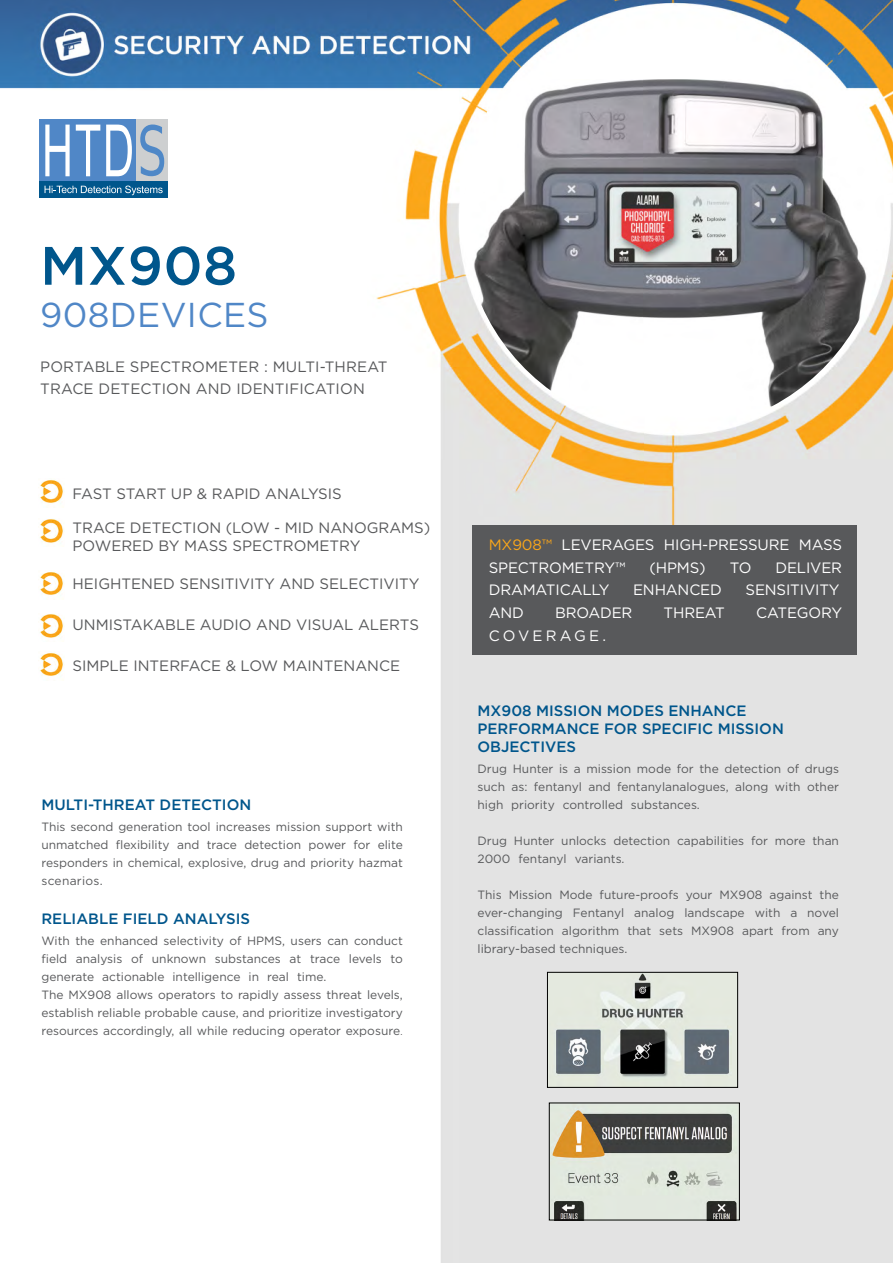
<style>
.page{position:relative;width:893px;height:1263px;background:#fff}
.page>*{position:absolute;margin:0;border:0;box-sizing:border-box;transform-origin:0 0}
.t1{font:500 54px "Gotham";letter-spacing:.01em;color:#00568c}
.t2{font:34.5px "Gotham";letter-spacing:.01em;color:#5087c7}
.t3{font:15px/22.5px "Gotham";color:#58595b}
.t4{font:15px "Gotham";letter-spacing:-.01em;color:#fff}
.t5{font:500 15px/18px "Gotham";color:#00568c}
.t6{font:15px/22.5px "Gotham";letter-spacing:.195em;color:#fff}
.t7{font:15px "Gotham";letter-spacing:-.01em;color:#faa61a}
.t8{font:12px/18px "Gotham";color:#58595b}
.s1{font-weight:300}
</style>
<div class="page">
<img style="left:0;top:0;width:893px;height:1263px">
<div style="left:472px;top:525px;width:385px;height:130px;background:#58595b"></div>
<hr style="left:39px;top:180px;width:129px;height:1px;background:#fff">
<div style="left:39px;top:119px;width:97px;height:61px;background:#5087c7"></div>
<div style="left:136px;top:119px;width:32px;height:61px;background:#cdcfd0"></div>
<div style="left:39px;top:181px;width:129px;height:17px;background:#00568c"></div>
<svg style="left:45px;top:186px;width:118px;height:9px"></svg>
<svg style="left:45px;top:125px;width:25px;height:51px"></svg>
<svg style="left:76px;top:125px;width:24px;height:51px"></svg>
<svg style="left:106px;top:125px;width:26px;height:51px"></svg>
<svg style="left:140px;top:125px;width:24px;height:51px"></svg>
<img style="left:38px;top:479px;width:27px;height:28px">
<img style="left:38px;top:613px;width:27px;height:29px">
<img style="left:38px;top:518px;width:27px;height:28px">
<img style="left:38px;top:571px;width:27px;height:28px">
<img style="left:38px;top:652px;width:27px;height:28px">
<img style="left:549px;top:974px;width:187px;height:111px">
<div style="left:547px;top:972px;width:191px;height:115px;border:1px solid #000"></div>
<img style="left:551px;top:1105px;width:187px;height:113px">
<div style="left:549px;top:1103px;width:191px;height:117px;border:1px solid #000"></div>
<img style="left:463px;top:79px;width:421px;height:327px">
<h1 class="t1" style="left:40px;top:235px;width:198px">MX908</h1>
<h2 class="t2" style="left:40px;top:295px;width:230px">908DEVICES</h2>
<p class="t3" style="left:40px;top:355px;width:349px">PORTABLE SPECTROMETER : MULTI-THREAT<br>TRACE DETECTION AND IDENTIFICATION</p>
<p class="t3" style="left:73px;top:482px;width:271px">FAST START UP &amp; RAPID ANALYSIS</p>
<p class="t3" style="left:73px;top:518px;width:359px;line-height:18px">TRACE DETECTION (LOW - MID NANOGRAMS(<br>POWERED BY MASS SPECTROMETRY</p>
<p class="t3" style="left:73px;top:572px;width:349px">HEIGHTENED SENSITIVITY AND SELECTIVITY</p>
<p class="t3" style="left:73px;top:613px;width:348px">UNMISTAKABLE AUDIO AND VISUAL ALERTS</p>
<p class="t3" style="left:73px;top:654px;width:329px">SIMPLE INTERFACE &amp; LOW MAINTENANCE</p>
<p class="t5" style="left:41px;top:796px;width:211px">MULTI-THREAT DETECTION</p>
<p class="t8" style="left:41px;top:818px;width:363px;text-align:right">This second generation tool increases mission support with elite</p>
<p class="t8" style="left:116px;top:836px;width:55px">flexibility</p>
<p class="t8" style="left:353px;top:836px;width:18px">for</p>
<p class="t8" style="left:41px;top:836px;width:363px">unmatched<br>responders in chemical, explosive, drug and priority hazmat scenarios.</p>
<p class="t5" style="left:41px;top:910px;width:210px">RELIABLE FIELD ANALYSIS</p>
<p class="t8" style="left:354px;top:932px;width:50px">conduct</p>
<p class="t8" style="left:177px;top:836px;width:24px">and</p>
<p class="t8" style="left:244px;top:836px;width:58px">detection</p>
<p class="t8" style="left:207px;top:836px;width:32px">trace</p>
<p class="t8" style="left:309px;top:836px;width:39px">power</p>
<p class="t8" style="left:229px;top:932px;width:14px">of</p>
<p class="t8" style="left:41px;top:932px;width:30px">With</p>
<p class="t8" style="left:75px;top:932px;width:21px">the</p>
<p class="t8" style="left:100px;top:932px;width:59px">enhanced</p>
<p class="t8" style="left:164px;top:932px;width:62px">selectivity</p>
<p class="t8" style="left:247px;top:932px;width:40px">HPMS,</p>
<p class="t8" style="left:291px;top:932px;width:33px">users</p>
<p class="t8" style="left:327px;top:932px;width:23px">can</p>
<p class="t8" style="left:41px;top:950px;width:27px">field</p>
<p class="t8" style="left:76px;top:950px;width:48px">analysis</p>
<p class="t8" style="left:131px;top:950px;width:14px">of</p>
<p class="t8" style="left:152px;top:950px;width:56px">unknown</p>
<p class="t8" style="left:215px;top:950px;width:68px">substances</p>
<p class="t8" style="left:290px;top:950px;width:13px">at</p>
<p class="t8" style="left:310px;top:950px;width:32px">trace</p>
<p class="t8" style="left:349px;top:950px;width:34px">levels</p>
<p class="t8" style="left:390px;top:950px;width:14px">to</p>
<p class="t8" style="left:102px;top:968px;width:64px">actionable</p>
<p class="t8" style="left:172px;top:968px;width:70px">intelligence</p>
<p class="t8" style="left:267px;top:968px;width:23px">real</p>
<p class="t8" style="left:249px;top:968px;width:12px">in</p>
<p class="t8" style="left:297px;top:968px;width:31px">time.</p>
<p class="t8" style="left:41px;top:968px;width:363px">generate<br>The MX908 allows operators to rapidly assess threat levels, establish reliable probable cause, and prioritize investigatory resources accordingly, all while reducing operator exposure<span class="s1">.</span></p>
<p class="t7" style="left:489px;top:537px;width:65px">MX908™</p>
<p class="t4" style="left:562px;top:537px;width:94px">LEVERAGES</p>
<p class="t4" style="left:664px;top:537px;width:127px">HIGH-PRESSURE</p>
<p class="t4" style="left:799px;top:537px;width:45px">MASS</p>
<p class="t4" style="left:489px;top:559px;width:138px">SPECTROMETRY™</p>
<p class="t4" style="left:489px;top:582px;width:122px">DRAMATICALLY</p>
<p class="t4" style="left:649px;top:559px;width:58px">(HPMS)</p>
<p class="t4" style="left:633px;top:582px;width:90px">ENHANCED</p>
<p class="t4" style="left:730px;top:559px;width:23px">TO</p>
<p class="t4" style="left:775px;top:559px;width:68px">DELIVER</p>
<p class="t4" style="left:745px;top:582px;width:96px">SENSITIVITY</p>
<p class="t4" style="left:555px;top:604px;width:79px">BROADER</p>
<p class="t6" style="left:489px;top:601px;width:119px">AND<br>COVERAGE.</p>
<p class="t4" style="left:663px;top:604px;width:63px">THREAT</p>
<p class="t4" style="left:756px;top:604px;width:88px">CATEGORY</p>
<p class="t5" style="left:477px;top:701px;width:308px">MX908 MISSION MODES ENHANCE<br>PERFORMANCE FOR SPECIFIC MISSION<br>OBJECTIVES</p>
<p class="t8" style="left:677px;top:759px;width:18px">for</p>
<p class="t8" style="left:787px;top:759px;width:14px">of</p>
<p class="t8" style="left:637px;top:759px;width:36px">mode</p>
<p class="t8" style="left:699px;top:759px;width:21px">the</p>
<p class="t8" style="left:724px;top:759px;width:58px">detection</p>
<p class="t8" style="left:805px;top:759px;width:36px">drugs</p>
<p class="t8" style="left:559px;top:759px;width:11px">is</p>
<p class="t8" style="left:586px;top:759px;width:46px">mission</p>
<p class="t8" style="left:477px;top:759px;width:31px">Drug</p>
<p class="t8" style="left:513px;top:759px;width:42px">Hunter</p>
<p class="t8" style="left:574px;top:759px;width:8px">a</p>
<p class="t8" style="left:534px;top:777px;width:50px">fentanyl</p>
<p class="t8" style="left:477px;top:777px;width:29px">such</p>
<p class="t8" style="left:512px;top:777px;width:17px">as:</p>
<p class="t8" style="left:617px;top:777px;width:113px">fentanylanalogues,</p>
<p class="t8" style="left:588px;top:777px;width:24px">and</p>
<p class="t8" style="left:735px;top:777px;width:35px">along</p>
<p class="t8" style="left:775px;top:777px;width:27px">with</p>
<p class="t8" style="left:477px;top:795px;width:27px">high</p>
<p class="t8" style="left:511px;top:795px;width:45px">priority</p>
<p class="t8" style="left:563px;top:795px;width:62px">controlled</p>
<p class="t8" style="left:631px;top:795px;width:71px">substances.</p>
<p class="t8" style="left:807px;top:777px;width:33px">other</p>
<p class="t8" style="left:477px;top:831px;width:31px">Drug</p>
<p class="t8" style="left:514px;top:831px;width:42px">Hunter</p>
<p class="t8" style="left:561px;top:831px;width:47px">unlocks</p>
<p class="t8" style="left:613px;top:831px;width:58px">detection</p>
<p class="t8" style="left:477px;top:849px;width:34px">2000</p>
<p class="t8" style="left:519px;top:849px;width:50px">fentanyl</p>
<p class="t8" style="left:575px;top:849px;width:51px">variants.</p>
<p class="t8" style="left:751px;top:831px;width:18px">for</p>
<p class="t8" style="left:677px;top:831px;width:69px">capabilities</p>
<p class="t8" style="left:812px;top:831px;width:28px">than</p>
<p class="t8" style="left:775px;top:831px;width:32px">more</p>
<p class="t8" style="left:477px;top:885px;width:26px">This</p>
<p class="t8" style="left:509px;top:885px;width:45px">Mission</p>
<p class="t8" style="left:559px;top:885px;width:35px">Mode</p>
<p class="t8" style="left:600px;top:885px;width:81px">future-proofs</p>
<p class="t8" style="left:686px;top:885px;width:28px">your</p>
<p class="t8" style="left:719px;top:885px;width:45px">MX908</p>
<p class="t8" style="left:769px;top:885px;width:45px">against</p>
<p class="t8" style="left:820px;top:885px;width:21px">the</p>
<p class="t8" style="left:477px;top:903px;width:87px">ever-changing</p>
<p class="t8" style="left:573px;top:903px;width:53px">Fentanyl</p>
<p class="t8" style="left:634px;top:903px;width:42px">analog</p>
<p class="t8" style="left:684px;top:903px;width:62px">landscape</p>
<p class="t8" style="left:755px;top:903px;width:27px">with</p>
<p class="t8" style="left:790px;top:903px;width:8px">a</p>
<p class="t8" style="left:807px;top:903px;width:33px">novel</p>
<p class="t8" style="left:477px;top:921px;width:151px">classification library-based techniques.</p>
<p class="t8" style="left:562px;top:921px;width:59px">algorithm</p>
<p class="t8" style="left:627px;top:921px;width:25px">that</p>
<p class="t8" style="left:659px;top:921px;width:25px">sets</p>
<p class="t8" style="left:691px;top:921px;width:45px">MX908</p>
<p class="t8" style="left:742px;top:921px;width:33px">apart</p>
<p class="t8" style="left:782px;top:921px;width:30px">from</p>
<p class="t8" style="left:818px;top:921px;width:23px">any</p>
</div>
